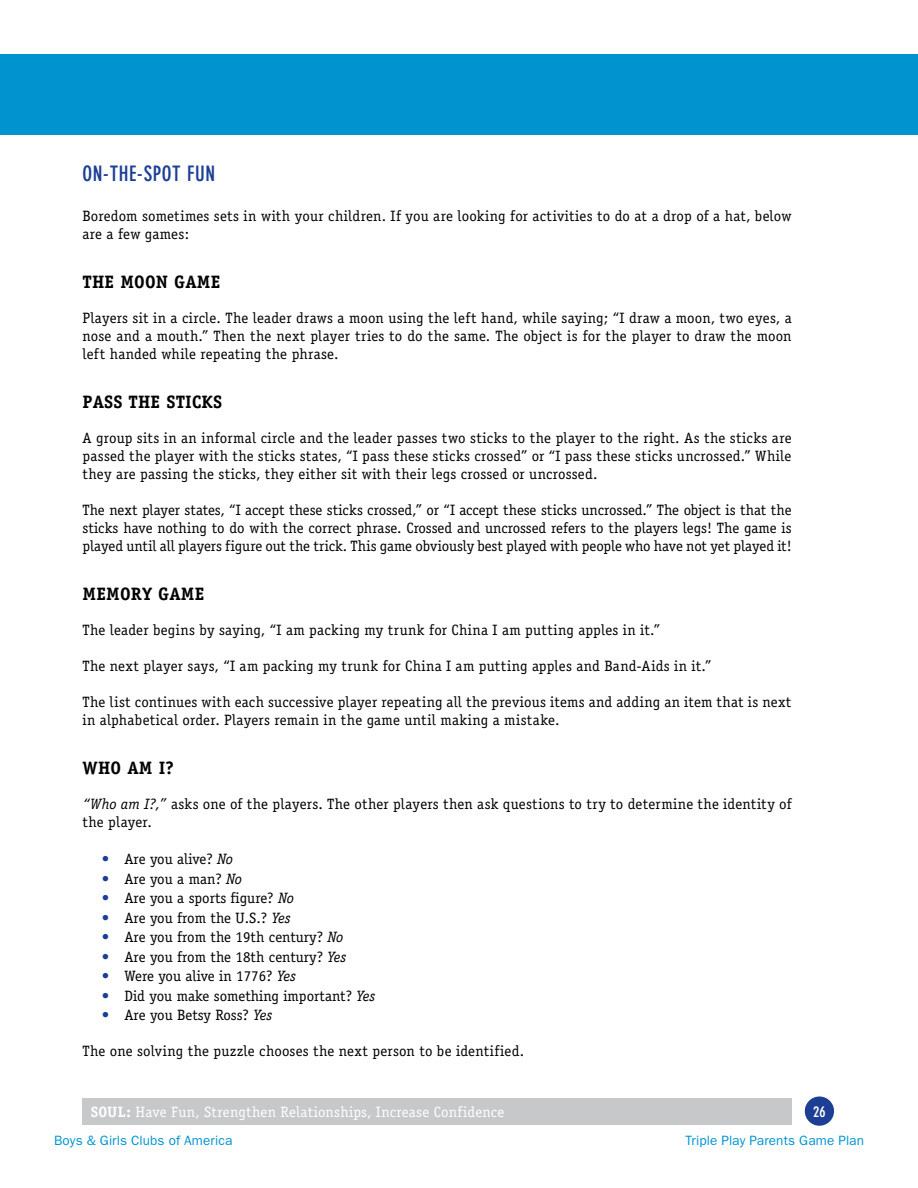
<style>
.page{position:relative;width:918px;height:1188px;background:#fff}
.page>*{position:absolute;margin:0;border:0;box-sizing:border-box;transform-origin:0 0}
.t1{font:700 condensed 21px "DIN Neuzeit Grotesk";letter-spacing:.025em;color:#1c3e94}
.t2{font:700 18px "Officina Serif";letter-spacing:.01em;color:#000}
.t3{font:15px/18px "Officina Serif";letter-spacing:.01em;color:#000}
.t4{font:15px "Officina Serif";letter-spacing:.015em;color:#fff}
.t5{font:700 condensed 15px "DIN Neuzeit Grotesk";color:#fff}
.t6{font:13.5px "Franklin Gothic";letter-spacing:.01em;color:#0093d0}
.s1{font-style:italic}
.s2{color:#1c3e94}
.s3{font-weight:700}
</style>
<div class="page">
<div style="left:805px;top:1096px;width:29px;height:30px;background:#1c3e94;border-radius:50%"></div>
<div style="left:82px;top:1099px;width:710px;height:26px;background:#c7c8ca"></div>
<div style="left:0;top:54px;width:918px;height:81px;background:#0093d0"></div>
<h1 class="t1" style="left:82px;top:161px;width:134px">ON-THE-SPOT FUN</h1>
<p class="t3" style="left:82px;top:207px;width:711px">Boredom sometimes sets in with your children. If you are looking for activities to do at a drop of a hat, below are a few games:</p>
<p class="t2" style="left:82px;top:271px;width:139px">THE MOON GAME</p>
<p class="t3" style="left:82px;top:309px;width:711px;text-align:justify">Players sit in a circle. The leader draws a moon using the left hand, while saying; “I draw a moon, two eyes, a nose and a mouth.” Then the next player tries to do the same. The object is for the player to draw the moon left handed while repeating the phrase.</p>
<p class="t2" style="left:82px;top:391px;width:141px">PASS THE STICKS</p>
<p class="t3" style="left:82px;top:429px;width:711px;text-align:justify">A group sits in an informal circle and the leader passes two sticks to the player to the right. As the sticks are passed the player with the sticks states, “I pass these sticks crossed” or “I pass these sticks uncrossed.” While they are passing the sticks, they either sit with their legs crossed or uncrossed.</p>
<p class="t3" style="left:82px;top:501px;width:711px;text-align:justify">The next player states, “I accept these sticks crossed,” or “I accept these sticks uncrossed.” The object is that the sticks have nothing to do with the correct phrase. Crossed and uncrossed refers to the players legs! The game is played until all players figure out the trick. This game obviously best played with people who have not yet played it!</p>
<p class="t2" style="left:82px;top:583px;width:124px">MEMORY GAME</p>
<p class="t3" style="left:82px;top:621px;width:579px">The leader begins by saying, “I am packing my trunk for China I am putting apples in it.”</p>
<p class="t3" style="left:82px;top:657px;width:631px">The next player says, “I am packing my trunk for China I am putting apples and Band-Aids in it.”</p>
<p class="t3" style="left:82px;top:693px;width:711px">The list continues with each successive player repeating all the previous items and adding an item that is next in alphabetical order. Players remain in the game until making a mistake.</p>
<p class="t2" style="left:82px;top:757px;width:93px">WHO AM I?</p>
<p class="t3" style="left:82px;top:795px;width:711px"><span class="s1">“Who am I?,”</span> asks one of the players. The other players then ask questions to try to determine the identity of the player.</p>
<p class="t3" style="left:102px;top:850px;width:133px"><span class="s2">•</span> Are you alive? <span class="s1">No</span></p>
<p class="t3" style="left:102px;top:870px;width:142px"><span class="s2">•</span> Are you a man? <span class="s1">No</span></p>
<p class="t3" style="left:102px;top:889px;width:194px"><span class="s2">•</span> Are you a sports figure? <span class="s1">No</span></p>
<p class="t3" style="left:102px;top:909px;width:190px"><span class="s2">•</span> Are you from the U.S.? <span class="s1">Yes</span></p>
<p class="t3" style="left:102px;top:928px;width:243px"><span class="s2">•</span> Are you from the 19th century? <span class="s1">No</span></p>
<p class="t3" style="left:102px;top:948px;width:246px"><span class="s2">•</span> Are you from the 18th century? <span class="s1">Yes</span></p>
<p class="t3" style="left:102px;top:967px;width:195px"><span class="s2">•</span> Were you alive in 1776? <span class="s1">Yes</span></p>
<p class="t3" style="left:102px;top:987px;width:275px"><span class="s2">•</span> Did you make something important? <span class="s1">Yes</span></p>
<p class="t3" style="left:102px;top:1006px;width:172px"><span class="s2">•</span> Are you Betsy Ross? <span class="s1">Yes</span></p>
<p class="t3" style="left:82px;top:1042px;width:443px">The one solving the puzzle chooses the next person to be identified.</p>
<p class="t4" style="left:91px;top:1103px;width:415px"><span class="s3">SOUL:</span> Have Fun, Strengthen Relationships, Increase Confidence</p>
<p class="t5" style="left:813px;top:1103px;width:14px">26</p>
<p class="t6" style="left:54px;top:1133px;width:180px">Boys &amp; Girls Clubs of America</p>
<p class="t6" style="left:686px;top:1133px;width:180px">Triple Play Parents Game Plan</p>
</div>
